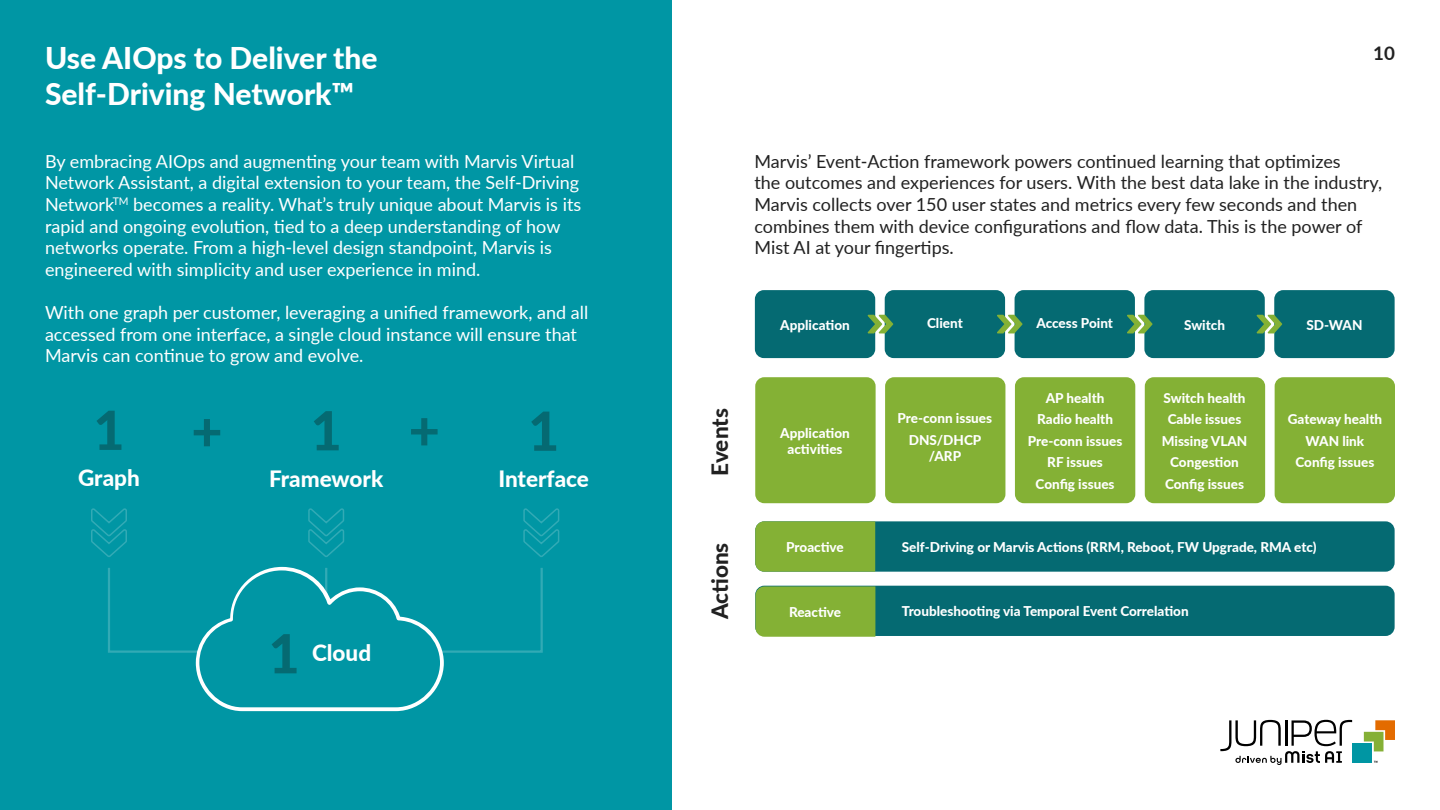
<style>
.page{position:relative;width:1440px;height:810px;background:#fff}
.page>*{position:absolute;margin:0;border:0;box-sizing:border-box;transform-origin:0 0}
.t1{font:800 54px "Lato";color:#056a72}
.t2{font:800 30px/36px "Lato";color:#fff}
.t3{font:800 22.5px "Lato";color:#fff}
.t4{font:800 22.5px "Lato";color:#212121}
.t5{font:700 18.75px "Lato";color:#212121}
.t6{font:18px/21.6px "Lato";color:#fff}
.t7{font:18px/21.6px "Lato";color:#212121}
.t8{font:800 13.5px/21.5px "Lato";color:#fff;text-align:center}
</style>
<div class="page">
<div style="left:0;top:0;width:672px;height:810px;background:#0096a4"></div>
<div style="left:755px;top:290px;width:120px;height:68px;background:#056a72;border-radius:9px"></div>
<div style="left:885px;top:290px;width:120px;height:68px;background:#056a72;border-radius:9px"></div>
<div style="left:1015px;top:290px;width:120px;height:68px;background:#056a72;border-radius:9px"></div>
<div style="left:1144px;top:290px;width:121px;height:68px;background:#056a72;border-radius:9px"></div>
<div style="left:1274px;top:290px;width:121px;height:68px;background:#056a72;border-radius:9px"></div>
<svg style="left:868px;top:315px;width:25px;height:18px"></svg>
<svg style="left:997px;top:315px;width:26px;height:18px"></svg>
<svg style="left:1127px;top:315px;width:26px;height:18px"></svg>
<svg style="left:1257px;top:315px;width:25px;height:18px"></svg>
<div style="left:755px;top:377px;width:121px;height:126px;background:#84b135;border-radius:9px"></div>
<div style="left:885px;top:377px;width:120px;height:126px;background:#84b135;border-radius:9px"></div>
<div style="left:1015px;top:377px;width:120px;height:126px;background:#84b135;border-radius:9px"></div>
<div style="left:1145px;top:377px;width:120px;height:126px;background:#84b135;border-radius:9px"></div>
<div style="left:1275px;top:377px;width:120px;height:126px;background:#84b135;border-radius:9px"></div>
<div style="left:755px;top:521px;width:640px;height:51px;background:#056a72;border-radius:9px"></div>
<div style="left:755px;top:586px;width:640px;height:50px;background:#056a72;border-radius:9px"></div>
<div style="left:755px;top:521px;width:120px;height:51px;background:#84b135"></div>
<div style="left:755px;top:586px;width:120px;height:51px;background:#84b135"></div>
<svg style="left:1364px;top:720px;width:31px;height:31px"></svg>
<div style="left:1352px;top:743px;width:20px;height:20px;background:#0096a3"></div>
<svg style="left:1220px;top:720px;width:132px;height:45px"></svg>
<svg style="left:91px;top:508px;width:469px;height:204px"></svg>
<hr style="left:325px;top:568px;width:2px;height:28px;background:#fff">
<h2 class="t2" style="left:45px;top:39px;width:334px">Use AIOps to Deliver the<br>Self-Driving Network™</h2>
<p class="t6" style="left:45px;top:150px;width:538px">By embracing AIOps and augmenting your team with Marvis Virtual Network Assistant, a digital extension to your team, the Self-Driving Network<sup>TM</sup> becomes a reality. What’s truly unique about Marvis is its rapid and ongoing evolution, tied to a deep understanding of how networks operate. From a high-level design standpoint, Marvis is engineered with simplicity and user experience in mind.</p>
<p class="t6" style="left:45px;top:301px;width:545px">With one graph per customer, leveraging a unified framework, and all accessed from one interface, a single cloud instance will ensure that<br>Marvis can continue to grow and evolve.</p>
<h1 class="t1" style="left:93px;top:390px;width:33px">1</h1>
<p class="t3" style="left:78px;top:462px;width:63px">Graph</p>
<h1 class="t1" style="left:191px;top:391px;width:33px">+</h1>
<h1 class="t1" style="left:311px;top:391px;width:33px">1</h1>
<p class="t3" style="left:269px;top:462px;width:116px">Framework</p>
<h1 class="t1" style="left:409px;top:390px;width:33px">+</h1>
<h1 class="t1" style="left:268px;top:614px;width:33px">1</h1>
<p class="t3" style="left:312px;top:636px;width:61px">Cloud</p>
<h1 class="t1" style="left:528px;top:391px;width:33px">1</h1>
<p class="t3" style="left:498px;top:462px;width:92px">Interface</p>
<p class="t5" style="left:1373px;top:39px;width:23px">10</p>
<p class="t7" style="left:754px;top:150px;width:629px">Marvis’ Event-Action framework powers continued learning that optimizes<br>the outcomes and experiences for users. With the best data lake in the industry, Marvis collects over 150 user states and metrics every few seconds and then combines them with device configurations and flow data. This is the power of Mist AI at your fingertips.</p>
<p class="t4" style="left:703px;top:476px;width:69px;rotate:-90deg">Events</p>
<p class="t8" style="left:780px;top:313px;width:71px">Application</p>
<p class="t8" style="left:927px;top:312px;width:37px">Client</p>
<p class="t8" style="left:1036px;top:312px;width:78px">Access Point</p>
<p class="t8" style="left:1184px;top:313px;width:42px">Switch</p>
<p class="t8" style="left:1306px;top:313px;width:58px">SD-WAN</p>
<p class="t8" style="left:780px;top:424px;width:71px;line-height:16.2px">Application activities</p>
<p class="t8" style="left:898px;top:407px;width:96px">Pre-conn issues<br>DNS/DHCP</p>
<p class="t8" style="left:929px;top:445px;width:34px">/ARP</p>
<p class="t8" style="left:1028px;top:387px;width:96px">AP health<br>Radio health<br>Pre-conn issues<br>RF issues<br>Config issues</p>
<p class="t8" style="left:1162px;top:387px;width:87px">Switch health<br>Cable issues<br>Missing VLAN<br>Congestion<br>Config issues</p>
<p class="t8" style="left:1288px;top:408px;width:96px">Gateway health<br>WAN link<br>Config issues</p>
<p class="t4" style="left:703px;top:619px;width:78px;rotate:-90deg">Actions</p>
<p class="t8" style="left:786px;top:536px;width:59px">Proactive</p>
<p class="t8" style="left:789px;top:601px;width:54px">Reactive</p>
<p class="t8" style="left:902px;top:536px;width:416px">Self-Driving or Marvis Actions (RRM, Reboot, FW Upgrade, RMA etc)</p>
<p class="t8" style="left:902px;top:600px;width:288px">Troubleshooting via Temporal Event Correlation</p>
</div>
